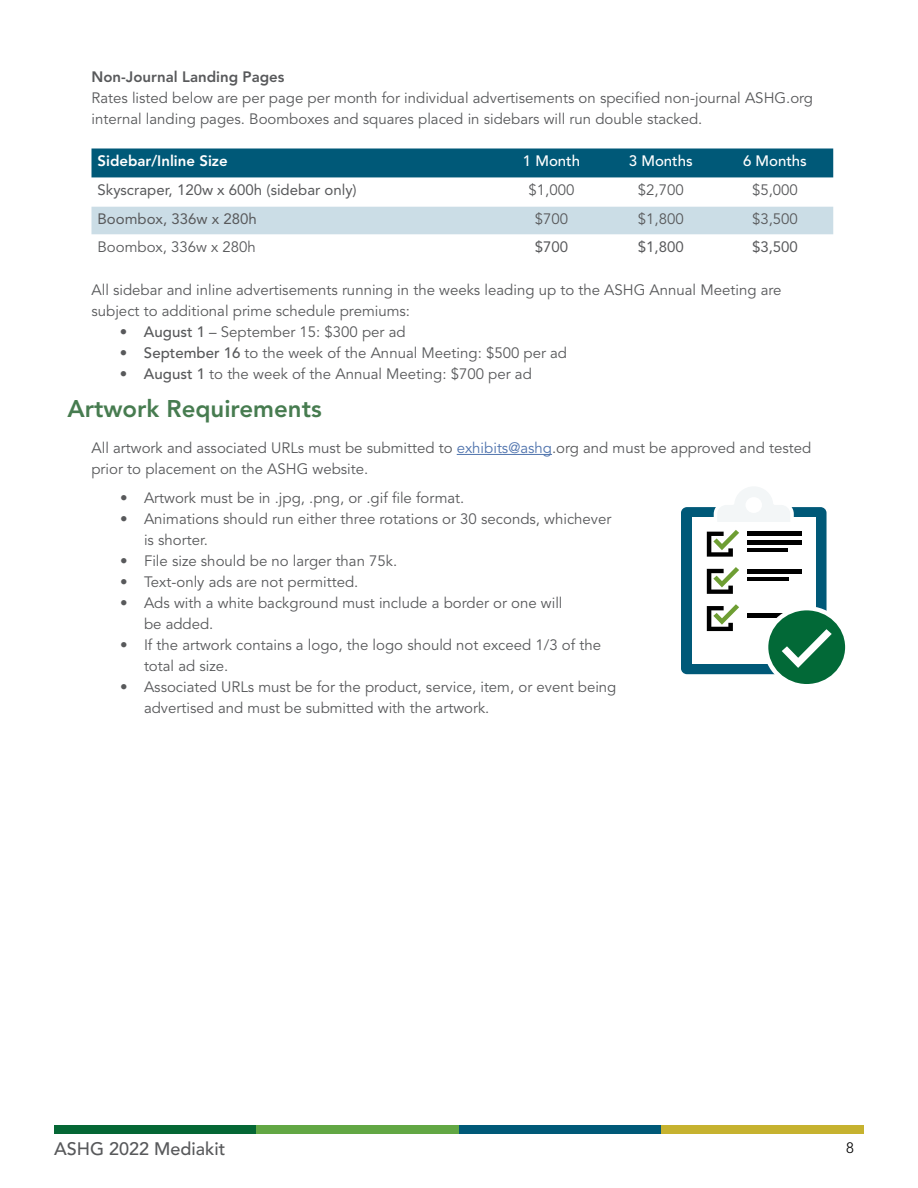
<style>
.page{position:relative;width:918px;height:1188px;background:#fff}
.page>*{position:absolute;margin:0;border:0;box-sizing:border-box;transform-origin:0 0}
.t1{font:800 24px "Avenir LT Std";color:#477c50}
.t2{font:500 18px "Avenir LT Std";color:#58595b}
.t3{font:15px/21px "Avenir LT Std";color:#58595b}
.t4{font:15px "Avenir LT Std";color:#58595b}
.t5{font:800 15px "Avenir LT Std";color:#58595b}
.t6{font:500 15px "Avenir LT Std";color:#fff}
.t7{font:800 15px "Avenir LT Std";color:#fff}
.t8{font:300 15px "Avenir LT Std";color:#000}
.s1{font-weight:500}
.s2{color:#4f73ad}
</style>
<div class="page">
<div style="left:54px;top:1126px;width:202px;height:8px;background:#056735"></div>
<div style="left:459px;top:1126px;width:203px;height:8px;background:#005978"></div>
<div style="left:256px;top:1126px;width:203px;height:8px;background:#62a744"></div>
<div style="left:662px;top:1126px;width:202px;height:8px;background:#c6b22f"></div>
<div style="left:92px;top:148px;width:741px;height:29px;background:#005978"></div>
<div style="left:92px;top:207px;width:741px;height:27px;background:#cbdde6"></div>
<hr style="left:457px;top:454px;width:95px;height:1px;background:#4f73ad">
<svg style="left:681px;top:487px;width:165px;height:197px"></svg>
<p class="t5" style="left:92px;top:68px;width:195px">Non-Journal Landing Pages</p>
<p class="t3" style="left:92px;top:88px;width:723px">Rates listed below are per page per month for individual advertisements on specified non-journal ASHG.org internal landing pages. Boomboxes and squares placed in sidebars will run double stacked.</p>
<p class="t7" style="left:98px;top:152px;width:132px">Sidebar/Inline Size</p>
<p class="t6" style="left:523px;top:152px;width:59px">1 Month</p>
<p class="t6" style="left:629px;top:152px;width:65px">3 Months</p>
<p class="t6" style="left:743px;top:152px;width:65px">6 Months</p>
<p class="t4" style="left:98px;top:181px;width:261px">Skyscraper, 120w x 600h (sidebar only)</p>
<p class="t3" style="left:529px;top:180px;width:47px">$1,000</p>
<p class="t3" style="left:638px;top:180px;width:47px">$2,700</p>
<p class="t3" style="left:752px;top:180px;width:47px">$5,000</p>
<p class="t4" style="left:97px;top:210px;width:161px">Boombox, 336w x 280h</p>
<p class="t3" style="left:535px;top:209px;width:35px">$700</p>
<p class="t3" style="left:638px;top:209px;width:47px">$1,800</p>
<p class="t3" style="left:752px;top:209px;width:47px">$3,500</p>
<p class="t3" style="left:97px;top:236px;width:160px">Boombox, 336w x 280h</p>
<p class="t4" style="left:535px;top:238px;width:35px">$700</p>
<p class="t4" style="left:638px;top:238px;width:47px">$1,800</p>
<p class="t4" style="left:752px;top:238px;width:47px">$3,500</p>
<p class="t3" style="left:91px;top:280px;width:692px">All sidebar and inline advertisements running in the weeks leading up to the ASHG Annual Meeting are subject to additional prime schedule premiums:</p>
<p class="t3" style="left:120px;top:322px;width:287px"><span class="s1">• August 1</span> – September 15: $300 per ad</p>
<p class="t3" style="left:120px;top:343px;width:449px"><span class="s1">• September 16</span> to the week of the Annual Meeting: $500 per ad</p>
<p class="t3" style="left:120px;top:364px;width:413px"><span class="s1">• August 1</span> to the week of the Annual Meeting: $700 per ad</p>
<h1 class="t1" style="left:68px;top:395px;width:256px">Artwork Requirements</h1>
<p class="t3" style="left:92px;top:438px;width:721px">All artwork and associated URLs must be submitted to <span class="s2">exhibits@ashg</span>.org and must be approved and tested prior to placement on the ASHG website.</p>
<p class="t3" style="left:120px;top:488px;width:346px">• Artwork must be in .jpg, .png, or .gif file format.</p>
<p class="t3" style="left:144px;top:509px;width:469px;text-indent:-24px">• Animations should run either three rotations or 30 seconds, whichever is shorter.</p>
<p class="t3" style="left:120px;top:551px;width:279px">• File size should be no larger than 75k.</p>
<p class="t3" style="left:120px;top:572px;width:240px">• Text-only ads are not permitted.</p>
<p class="t3" style="left:144px;top:593px;width:420px;text-indent:-24px">• Ads with a white background must include a border or one will be added.</p>
<p class="t3" style="left:144px;top:635px;width:459px;text-indent:-24px">• If the artwork contains a logo, the logo should not exceed 1/3 of the total ad size.</p>
<p class="t3" style="left:144px;top:677px;width:474px;text-indent:-24px">• Associated URLs must be for the product, service, item, or event being advertised and must be submitted with the artwork.</p>
<p class="t2" style="left:54px;top:1138px;width:173px">ASHG 2022 Mediakit</p>
<p class="t8" style="left:846px;top:1139px;width:9px">8</p>
</div>
